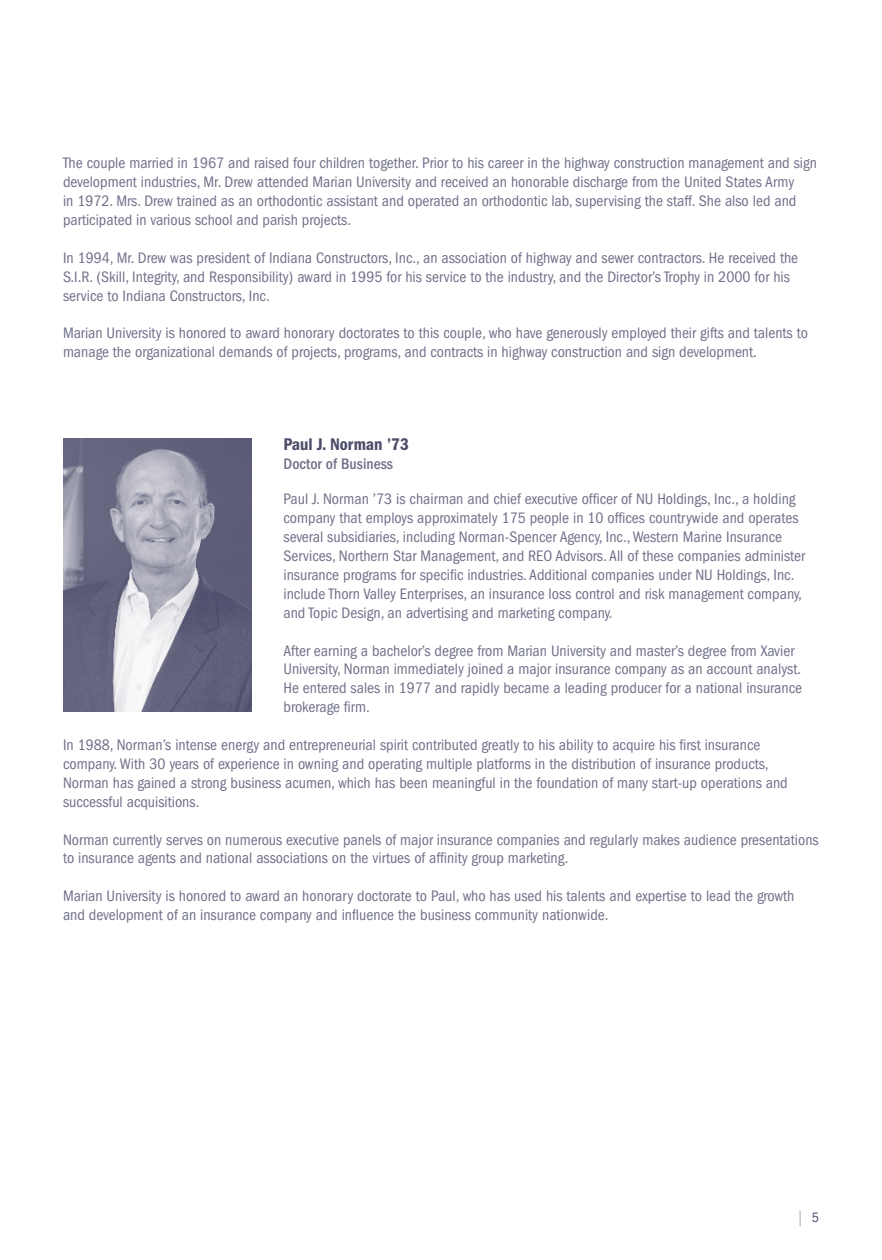
<style>
.page{position:relative;width:882px;height:1260px;background:#fff}
.page>*{position:absolute;margin:0;border:0;box-sizing:border-box;transform-origin:0 0}
.t1{font:17.5px "ITC Franklin Gothic Std Dm Cd";color:#4d4d6b}
.t2{font:condensed 15.75px/18.9px "ITC Franklin Gothic Std";color:#707189}
.t3{font:500 condensed 15.75px "ITC Franklin Gothic Std";color:#707189}
.t4{font:condensed 14px "ITC Franklin Gothic Std";color:#4d4d6b}
</style>
<div class="page">
<svg style="left:800px;top:1211px;width:1px;height:15px"></svg>
<img style="left:63px;top:438px;width:189px;height:274px">
<p class="t2" style="left:63px;top:154px;width:756px">The couple married in 1967 and raised four children together. Prior to his career in the highway construction management and sign development industries, Mr. Drew attended Marian University and received an honorable discharge from the United States Army<br>in 1972. Mrs. Drew trained as an orthodontic assistant and operated an orthodontic lab, supervising the staff. She also led and participated in various school and parish projects.</p>
<p class="t2" style="left:63px;top:248px;width:737px">In 1994, Mr. Drew was president of Indiana Constructors, Inc., an association of highway and sewer contractors. He received the<br>S.I.R. (Skill, Integrity, and Responsibility) award in 1995 for his service to the industry, and the Director’s Trophy in 2000 for his service to Indiana Constructors, Inc.</p>
<p class="t2" style="left:63px;top:324px;width:746px">Marian University is honored to award honorary doctorates to this couple, who have generously employed their gifts and talents to manage the organizational demands of projects, programs, and contracts in highway construction and sign development.</p>
<p class="t1" style="left:284px;top:434px;width:127px">Paul J. Norman ’73</p>
<p class="t3" style="left:284px;top:454px;width:111px">Doctor of Business</p>
<p class="t2" style="left:284px;top:490px;width:523px">Paul J. Norman ’73 is chairman and chief executive officer of NU Holdings, Inc., a holding company that employs approximately 175 people in 10 offices countrywide and operates several subsidiaries, including Norman-Spencer Agency, Inc., Western Marine Insurance Services, Northern Star Management, and REO Advisors. All of these companies administer insurance programs for specific industries. Additional companies under NU Holdings, Inc. include Thorn Valley Enterprises, an insurance loss control and risk management company, and Topic Design, an advertising and marketing company.</p>
<p class="t2" style="left:284px;top:641px;width:520px">After earning a bachelor’s degree from Marian University and master’s degree from Xavier University, Norman immediately joined a major insurance company as an account analyst.<br>He entered sales in 1977 and rapidly became a leading producer for a national insurance brokerage firm.</p>
<p class="t2" style="left:63px;top:735px;width:726px">In 1988, Norman’s intense energy and entrepreneurial spirit contributed greatly to his ability to acquire his first insurance company. With 30 years of experience in owning and operating multiple platforms in the distribution of insurance products, Norman has gained a strong business acumen, which has been meaningful in the foundation of many start-up operations and successful acquisitions.</p>
<p class="t2" style="left:63px;top:830px;width:757px">Norman currently serves on numerous executive panels of major insurance companies and regularly makes audience presentations to insurance agents and national associations on the virtues of affinity group marketing.</p>
<p class="t2" style="left:63px;top:887px;width:733px">Marian University is honored to award an honorary doctorate to Paul, who has used his talents and expertise to lead the growth and development of an insurance company and influence the business community nationwide.</p>
<p class="t4" style="left:812px;top:1210px;width:9px">5</p>
</div>
